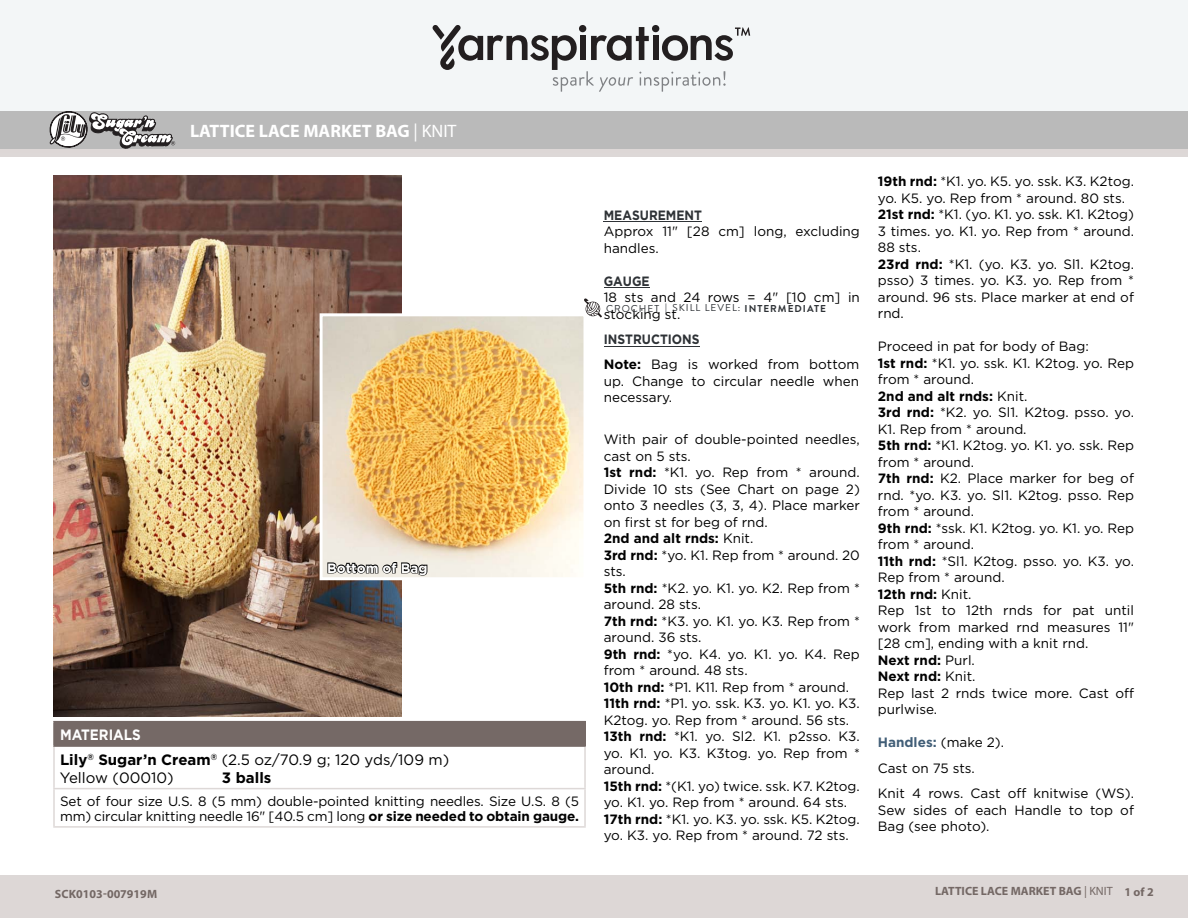
<style>
.page{position:relative;width:1188px;height:918px;background:#fff}
.page>*{position:absolute;margin:0;border:0;box-sizing:border-box;transform-origin:0 0}
.Body{font:700 18px "Myriad Pro";color:#fff}
.t1{font:15px/24.6px "Gotham";color:#000}
.t2{font:700 15px "Gotham";color:#000}
.t3{font:13.5px/16.5px "Gotham";color:#000}
.t4{font:700 13.5px "Gotham";color:#fff}
.t5{font:700 12.75px "Gotham";color:#fff}
.Body-2{font:700 12px "Myriad Pro";color:#746865}
.t6{font:700 12px "Gotham";color:#756966}
.t7{font:700 12px "Gotham";color:#756966;scale:.9 1}
.t8{font:10.05px "Brandon Grotesque";letter-spacing:.1em;color:#2d3135}
.s1{font-weight:400}
.s2{font-size:13.5px}
.s3{font-weight:400;font-size:13.5px}
.s4{font-weight:700;color:#fff}
.s5{font-weight:700}
.s6{font-weight:700;color:#2e3236}
.s7{font-weight:700;color:#415e77}
</style>
<div class="page">
<div style="left:0;top:875px;width:1188px;height:43px;background:#ddd7d6"></div>
<div style="left:0;top:149px;width:1188px;height:9px;background:#ddd7d6"></div>
<div style="left:0;top:111px;width:1188px;height:38px;background:#bababa"></div>
<svg style="left:49px;top:111px;width:126px;height:38px"></svg>
<div style="left:0;top:0;width:1188px;height:111px;background:#f3f6f7"></div>
<svg style="left:433px;top:25px;width:318px;height:67px"></svg>
<div style="left:0;top:157px;width:1188px;height:717px;background:#fff"></div>
<div style="left:54px;top:722px;width:531px;height:24px;background:#756966"></div>
<hr style="left:53px;top:722px;width:2px;height:23px;background:#756966">
<hr style="left:584px;top:722px;width:2px;height:23px;background:#756966">
<hr style="left:53px;top:721px;width:533px;height:1px;background:#756966">
<hr style="left:53px;top:747px;width:2px;height:41px;background:#ddd8d7">
<hr style="left:584px;top:747px;width:2px;height:41px;background:#ddd8d7">
<hr style="left:53px;top:745px;width:533px;height:2px;background:#756966">
<hr style="left:53px;top:789px;width:2px;height:37px;background:#ddd8d7">
<hr style="left:584px;top:789px;width:2px;height:37px;background:#ddd8d7">
<hr style="left:53px;top:788px;width:533px;height:1px;background:#ddd8d7">
<hr style="left:53px;top:826px;width:533px;height:2px;background:#ddd8d7">
<hr style="left:604px;top:346px;width:96px;height:1px;background:#2e3236">
<hr style="left:604px;top:288px;width:46px;height:1px;background:#2e3236">
<hr style="left:604px;top:222px;width:98px;height:1px;background:#2e3236">
<img style="left:53px;top:176px;width:349px;height:541px">
<img style="left:324px;top:317px;width:258px;height:259px">
<div style="left:320px;top:313px;width:266px;height:267px;border:3px solid #fff"></div>
<svg style="left:327px;top:561px;width:101px;height:15px;background:#83817c"></svg>
<svg style="left:584px;top:298px;width:18px;height:19px"></svg>
<p class="Body" style="left:190px;top:120px;width:268px">LATTICE LACE MARKET BAG <span class="s1">| KNIT</span></p>
<p class="t5" style="left:187px;top:123px;width:235px">Lattice Lace Market Bag <span class="s2">|</span> <span class="s3">knit</span></p>
<p class="t4" style="left:327px;top:560px;width:102px">Bottom of Bag</p>
<p class="t1" style="left:60px;top:722px;width:391px"><span class="s4">MateriaLS<br></span><span class="s5">Lily</span><sup>®</sup> <span class="s5">Sugar’n cream</span><sup>®</sup> (2.5 oz/70.9 g; 120 yds/109 m)</p>
<p class="t1" style="left:60px;top:765px;width:115px">Yellow (00010)</p>
<p class="t2" style="left:222px;top:769px;width:51px">3 balls</p>
<p class="t3" style="left:60px;top:793px;width:521px;line-height:15px">Set of four size U.S. 8 (5 mm) double-pointed knitting needles. Size U.S. 8 (5 mm) circular knitting needle 16" [40.5 cm] long <span class="s5">or size needed to obtain gauge.</span></p>
<p class="t3" style="left:604px;top:206px;width:258px"><span class="s6">MeaSUreMeNt<br></span>Approx 11" [28 cm] long, excluding handles.</p>
<p class="t3" style="left:604px;top:272px;width:258px"><span class="s6">gaUge<br></span>18 sts and 24 rows = 4" [10 cm] in stocking st.</p>
<p class="t3" style="left:604px;top:326px;width:257px;line-height:25.3px"><span class="s6">iNStrUctiONS<br></span><span class="s5">Note:</span> Bag is worked from bottom</p>
<p class="t3" style="left:604px;top:373px;width:257px">up. Change to circular needle when necessary.</p>
<p class="t3" style="left:604px;top:431px;width:258px">With pair of double-pointed needles, cast on 5 sts.<br><span class="s5">1st rnd:</span> *k1. yo. Rep from * around.<br>Divide 10 sts (See Chart on page 2) onto 3 needles (3, 3, 4). Place marker on first st for beg of rnd.<br><span class="s5">2nd and alt rnds:</span> knit.<br><span class="s5">3rd rnd:</span> *yo. k1. Rep from * around. 20 sts.<br><span class="s5">5th rnd:</span> *k2. yo. k1. yo. k2. Rep from * around. 28 sts.<br><span class="s5">7th rnd:</span> *k3. yo. k1. yo. k3. Rep from * around. 36 sts.<br><span class="s5">9th rnd:</span> *yo. k4. yo. k1. yo. k4. Rep from * around. 48 sts.<br><span class="s5">10th rnd:</span> *P1. k11. Rep from * around.<br><span class="s5">11th rnd:</span> *P1. yo. ssk. k3. yo. k1. yo. k3. k2tog. yo. Rep from * around. 56 sts.<br><span class="s5">13th rnd:</span> *k1. yo. Sl2. k1. p2sso. k3. yo. k1. yo. k3. k3tog. yo. Rep from * around.<br><span class="s5">15th rnd:</span> *(k1. yo) twice. ssk. k7. k2tog. yo. k1. yo. Rep from * around. 64 sts.<br><span class="s5">17th rnd:</span> *k1. yo. k3. yo. ssk. k5. k2tog. yo. k3. yo. Rep from * around. 72 sts.</p>
<p class="t8" style="left:606px;top:301px;width:222px">CROCHET <span class="s5">|</span> SKILL LEVEL: <span class="s5">INTERMEDIATE</span></p>
<p class="t3" style="left:878px;top:173px;width:258px"><span class="s5">19th rnd:</span> *k1. yo. k5. yo. ssk. k3. k2tog. yo. k5. yo. Rep from * around. 80 sts.<br><span class="s5">21st rnd:</span> *k1. (yo. k1. yo. ssk. k1. k2tog)<br>3 times. yo. k1. yo. Rep from * around.<br>88 sts.<br><span class="s5">23rd rnd:</span> *k1. (yo. k3. yo. Sl1. k2tog. psso) 3 times. yo. k3. yo. Rep from * around. 96 sts. Place marker at end of rnd.</p>
<p class="t3" style="left:878px;top:338px;width:258px">Proceed in pat for body of Bag:<br><span class="s5">1st rnd:</span> *k1. yo. ssk. k1. k2tog. yo. Rep from * around.<br><span class="s5">2nd and alt rnds:</span> knit.<br><span class="s5">3rd rnd:</span> *k2. yo. Sl1. k2tog. psso. yo. k1. Rep from * around.<br><span class="s5">5th rnd:</span> *k1. k2tog. yo. k1. yo. ssk. Rep from * around.<br><span class="s5">7th rnd:</span> k2. Place marker for beg of rnd. *yo. k3. yo. Sl1. k2tog. psso. Rep from * around.<br><span class="s5">9th rnd:</span> *ssk. k1. k2tog. yo. k1. yo. Rep from * around.<br><span class="s5">11th rnd:</span> *Sl1. k2tog. psso. yo. k3. yo.<br>Rep from * around.<br><span class="s5">12th rnd:</span> knit.<br>Rep 1st to 12th rnds for pat until work from marked rnd measures 11" [28 cm], ending with a knit rnd.<br><span class="s5">Next rnd:</span> Purl.<br><span class="s5">Next rnd:</span> knit.<br>Rep last 2 rnds twice more. Cast off purlwise.</p>
<p class="t3" style="left:878px;top:730px;width:258px;line-height:25.5px"><span class="s7">Handles:</span> (make 2).<br>Cast on 75 sts.<br>knit 4 rows. Cast off knitwise (WS).</p>
<p class="t3" style="left:878px;top:802px;width:258px">Sew sides of each Handle to top of<br>Bag (see photo).</p>
<p class="t6" style="left:893px;top:884px;width:219px">Lattice Lace Market Bag | <span class="s1">knit</span></p>
<p class="t7" style="left:1127px;top:884px;width:7px">1</p>
<p class="t7" style="left:1149px;top:884px;width:9px">2</p>
<p class="Body-2" style="left:55px;top:886px;width:104px">SCK0103-007919M</p>
<p class="Body-2" style="left:935px;top:884px;width:179px">LATTICE LACE MARKET BAG <span class="s1">| KNIT</span></p>
<p class="Body-2" style="left:1124px;top:884px;width:31px">1 of 2</p>
</div>
